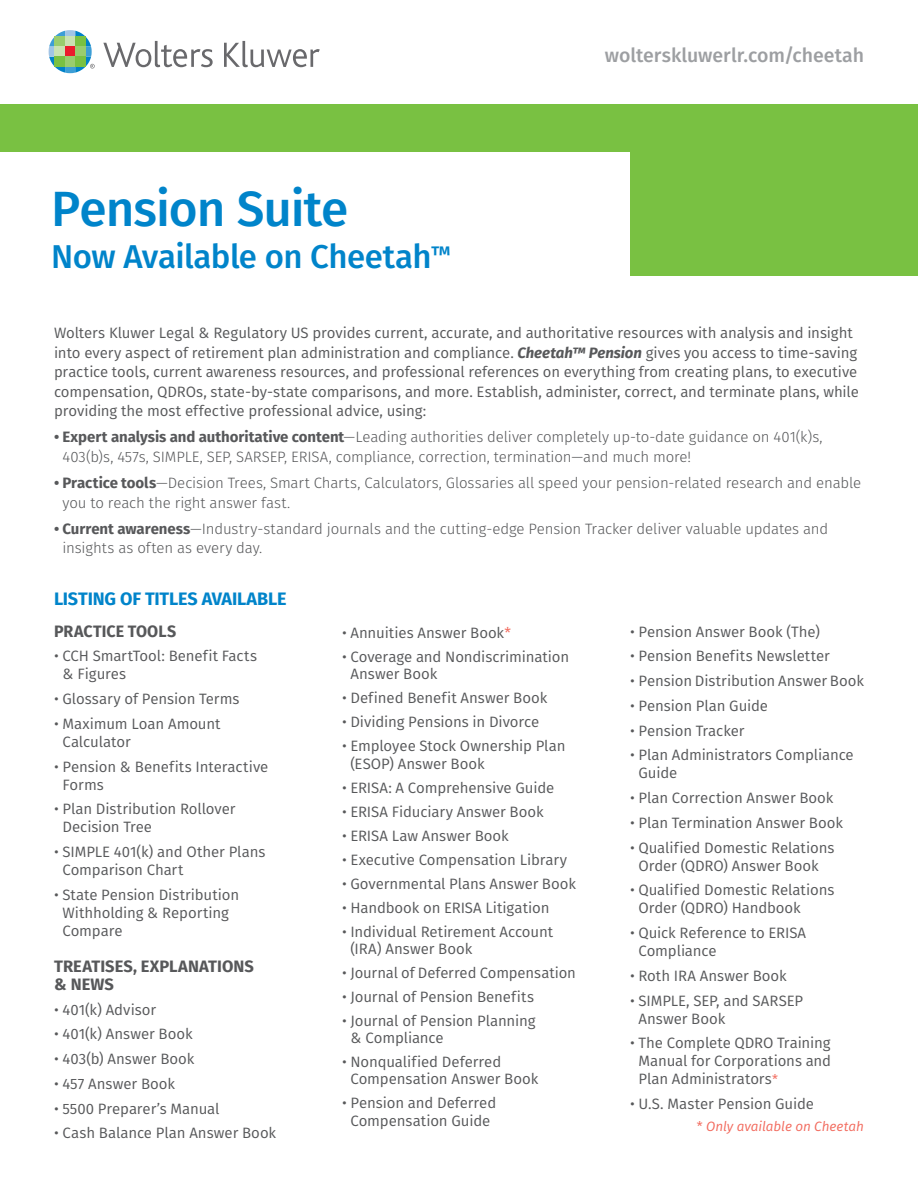
<style>
.page{position:relative;width:918px;height:1188px;background:#fff}
.page>*{position:absolute;margin:0;border:0;box-sizing:border-box;transform-origin:0 0}
.t1{font:500 49.5px "Fira Sans";letter-spacing:-.02em;color:#0084ca}
.t2{font:500 33px "Fira Sans";letter-spacing:-.015em;color:#0084ca}
.t3{font:500 19.5px "Fira Sans";color:#9d9fa2}
.BOLD{font:700 18px "Fira Sans";letter-spacing:-.01em;color:#0084ca}
.BOLD-2{font:700 16.5px/18px "Fira Sans";letter-spacing:.005em;color:#57585a}
.BOLD-3{font:15px/18px "Fira Sans";letter-spacing:-.005em;color:#57585a}
.BOLD-4{font:300 15px/19.5px "Fira Sans";letter-spacing:-.01em;color:#57585a}
.BOLD-5{font:italic 13.5px "Fira Sans";letter-spacing:-.005em;color:#f26a5d}
.s1{font-weight:700;font-style:italic}
.s2{font-weight:700}
.s3{font-size:13.5px;color:#f26a5d}
.s4{font-style:normal}
.s5{color:#f26a5d}
</style>
<div class="page">
<div style="left:0;top:104px;width:918px;height:47px;background:#79c142"></div>
<div style="left:630px;top:145px;width:288px;height:131px;background:#79c142"></div>
<svg style="left:103px;top:41px;width:110px;height:26px"></svg>
<svg style="left:224px;top:41px;width:96px;height:26px"></svg>
<svg style="left:49px;top:30px;width:46px;height:43px"></svg>
<p class="t1" style="left:51px;top:169px;width:299px">Pension Suite</p>
<p class="t2" style="left:51px;top:230px;width:401px">Now Available on Cheetah<sup>™</sup></p>
<p class="t3" style="left:605px;top:39px;width:261px">wolterskluwerlr.com/cheetah</p>
<p class="BOLD-3" style="left:54px;top:323px;width:806px;line-height:19.5px">Wolters Kluwer Legal &amp; Regulatory US provides current, accurate, and authoritative resources with analysis and insight into every aspect of retirement plan administration and compliance. <span class="s1">Cheetah™ Pension</span> gives you access to time-saving practice tools, current awareness resources, and professional references on everything from creating plans, to executive compensation, QDROs, state-by-state comparisons, and more. Establish, administer, correct, and terminate plans, while providing the most effective professional advice, using:</p>
<p class="BOLD-4" style="left:62px;top:427px;width:762px;text-indent:-8px"><span class="s2">• Expert analysis and authoritative content</span>—Leading authorities deliver completely up-to-date guidance on 401(k)s,<br>403(b)s, 457s, SIMPLE, SEP, SARSEP, ERISA, compliance, correction, termination—and much more!</p>
<p class="BOLD-4" style="left:62px;top:473px;width:800px;text-indent:-8px"><span class="s2">• Practice tools</span>—Decision Trees, Smart Charts, Calculators, Glossaries all speed your pension-related research and enable you to reach the right answer fast.</p>
<p class="BOLD-4" style="left:62px;top:519px;width:767px;text-indent:-8px"><span class="s2">• Current awareness</span>—Industry-standard journals and the cutting-edge Pension Tracker deliver valuable updates and insights as often as every day.</p>
<p class="BOLD" style="left:54px;top:584px;width:234px">LISTING OF TITLES AVAILABLE</p>
<p class="BOLD-2" style="left:54px;top:621px;width:124px">PRACTICE TOOLS</p>
<p class="BOLD-3" style="left:62px;top:647px;width:196px;text-indent:-8px">• CCH SmartTool: Benefit Facts &amp; Figures</p>
<p class="BOLD-3" style="left:54px;top:689px;width:187px">• Glossary of Pension Terms</p>
<p class="BOLD-3" style="left:62px;top:714px;width:160px;text-indent:-8px">• Maximum Loan Amount<br>Calculator</p>
<p class="BOLD-3" style="left:62px;top:757px;width:207px;text-indent:-8px">• Pension &amp; Benefits Interactive<br>Forms</p>
<p class="BOLD-3" style="left:62px;top:800px;width:175px;text-indent:-8px">• Plan Distribution Rollover<br>Decision Tree</p>
<p class="BOLD-3" style="left:62px;top:842px;width:204px;text-indent:-8px">• SIMPLE 401(k) and Other Plans<br>Comparison Chart</p>
<p class="BOLD-3" style="left:62px;top:885px;width:178px;text-indent:-8px">• State Pension Distribution<br>Withholding &amp; Reporting<br>Compare</p>
<p class="BOLD-2" style="left:54px;top:956px;width:202px">TREATISES, EXPLANATIONS &amp; NEWS</p>
<p class="BOLD-3" style="left:54px;top:1000px;width:104px">• 401(k) Advisor</p>
<p class="BOLD-3" style="left:54px;top:1025px;width:140px">• 401(k) Answer Book</p>
<p class="BOLD-3" style="left:54px;top:1049px;width:142px">• 403(b) Answer Book</p>
<p class="BOLD-3" style="left:54px;top:1074px;width:123px">• 457 Answer Book</p>
<p class="BOLD-3" style="left:54px;top:1099px;width:167px">• 5500 Preparer’s Manual</p>
<p class="BOLD-3" style="left:54px;top:1124px;width:224px">• Cash Balance Plan Answer Book</p>
<p class="BOLD-3" style="left:630px;top:622px;width:191px">• Pension Answer Book (The)</p>
<p class="BOLD-3" style="left:630px;top:647px;width:201px">• Pension Benefits Newsletter</p>
<p class="BOLD-3" style="left:630px;top:671px;width:235px">• Pension Distribution Answer Book</p>
<p class="BOLD-3" style="left:630px;top:696px;width:140px">• Pension Plan Guide</p>
<p class="BOLD-3" style="left:630px;top:721px;width:116px">• Pension Tracker</p>
<p class="BOLD-3" style="left:638px;top:746px;width:217px;text-indent:-8px">• Plan Administrators Compliance<br>Guide</p>
<p class="BOLD-3" style="left:630px;top:788px;width:205px">• Plan Correction Answer Book</p>
<p class="BOLD-3" style="left:630px;top:813px;width:215px">• Plan Termination Answer Book</p>
<p class="BOLD-3" style="left:630px;top:838px;width:206px;text-align:center">• Qualified Domestic Relations<br>Order (QDRO) Answer Book</p>
<p class="BOLD-3" style="left:638px;top:881px;width:197px;text-indent:-8px">• Qualified Domestic Relations<br>Order (QDRO) Handbook</p>
<p class="BOLD-3" style="left:638px;top:923px;width:169px;text-indent:-8px">• Quick Reference to ERISA<br>Compliance</p>
<p class="BOLD-3" style="left:630px;top:966px;width:158px">• Roth IRA Answer Book</p>
<p class="BOLD-3" style="left:638px;top:991px;width:166px;text-indent:-8px">• SIMPLE, SEP, and SARSEP<br>Answer Book</p>
<p class="BOLD-3" style="left:638px;top:1034px;width:194px;text-align:justify;text-indent:-8px">• The Complete QDRO Training Manual for Corporations and Plan Administrators<span class="s3">*</span></p>
<p class="BOLD-3" style="left:630px;top:1094px;width:186px">• U.S. Master Pension Guide</p>
<p class="BOLD-5" style="left:697px;top:1116px;width:169px"><span class="s4">*</span> Only available on Cheetah</p>
<p class="BOLD-3" style="left:342px;top:623px;width:171px">• Annuities Answer Book<span class="s5">*</span></p>
<p class="BOLD-3" style="left:350px;top:648px;width:220px;line-height:17.2px;text-indent:-8px">• Coverage and Nondiscrimination<br>Answer Book</p>
<p class="BOLD-3" style="left:342px;top:689px;width:207px">• Defined Benefit Answer Book</p>
<p class="BOLD-3" style="left:342px;top:713px;width:199px">• Dividing Pensions in Divorce</p>
<p class="BOLD-3" style="left:350px;top:737px;width:217px;line-height:17.2px;text-indent:-8px">• Employee Stock Ownership Plan (ESOP) Answer Book</p>
<p class="BOLD-3" style="left:342px;top:778px;width:214px">• ERISA: A Comprehensive Guide</p>
<p class="BOLD-3" style="left:342px;top:802px;width:203px">• ERISA Fiduciary Answer Book</p>
<p class="BOLD-3" style="left:342px;top:826px;width:168px">• ERISA Law Answer Book</p>
<p class="BOLD-3" style="left:342px;top:850px;width:227px">• Executive Compensation Library</p>
<p class="BOLD-3" style="left:342px;top:874px;width:236px">• Governmental Plans Answer Book</p>
<p class="BOLD-3" style="left:342px;top:898px;width:209px">• Handbook on ERISA Litigation</p>
<p class="BOLD-3" style="left:350px;top:922px;width:204px;line-height:17.2px;text-indent:-8px">• Individual Retirement Account (IRA) Answer Book</p>
<p class="BOLD-3" style="left:342px;top:963px;width:236px">• Journal of Deferred Compensation</p>
<p class="BOLD-3" style="left:342px;top:987px;width:194px">• Journal of Pension Benefits</p>
<p class="BOLD-3" style="left:350px;top:1012px;width:187px;line-height:17.2px;text-indent:-8px">• Journal of Pension Planning &amp; Compliance</p>
<p class="BOLD-3" style="left:350px;top:1053px;width:189px;line-height:17.2px;text-indent:-8px">• Nonqualified Deferred<br>Compensation Answer Book</p>
<p class="BOLD-3" style="left:342px;top:1094px;width:156px;text-align:center">• Pension and Deferred<br>Compensation Guide</p>
</div>
